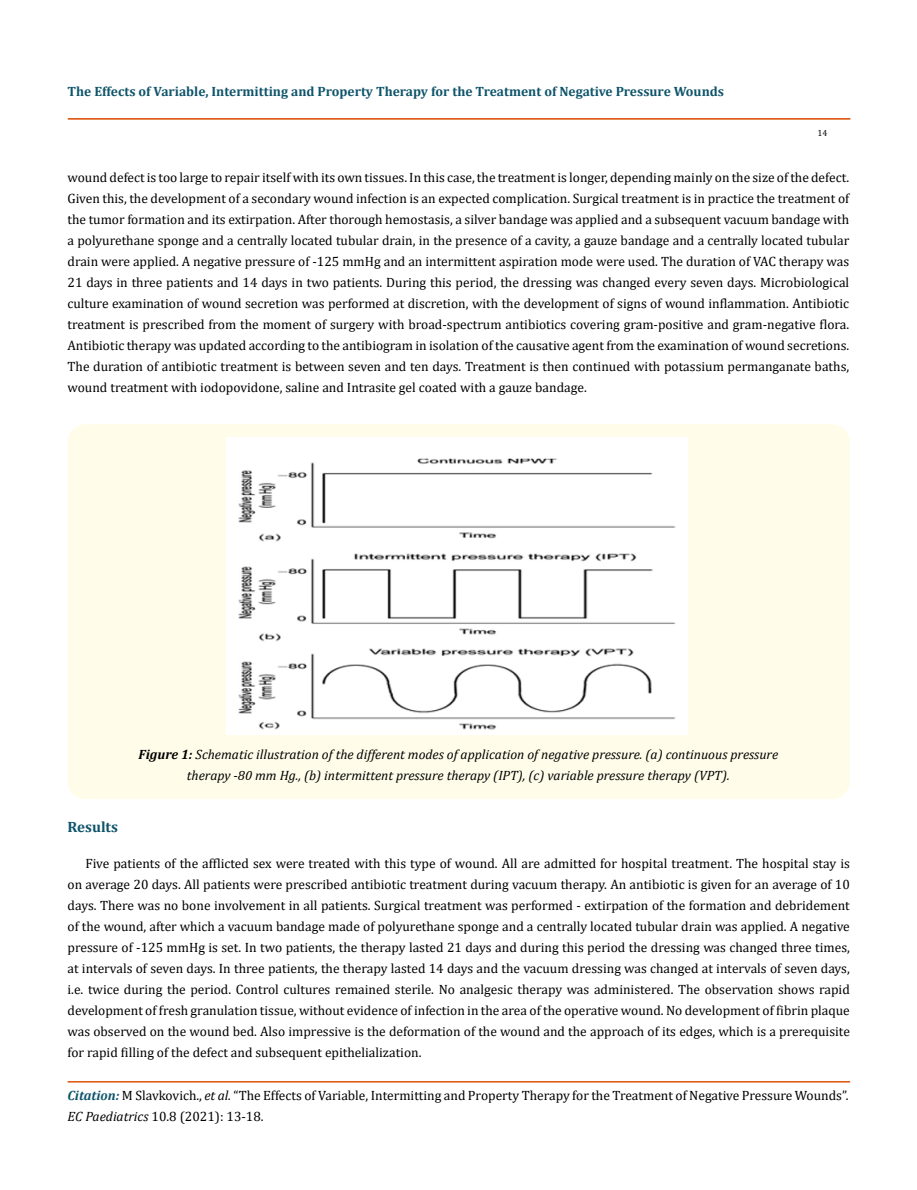
<style>
.page{position:relative;width:917px;height:1190px;background:#fff}
.page>*{position:absolute;margin:0;border:0;box-sizing:border-box;transform-origin:0 0}
.t1{font:700 15px "Cambria";color:#0e546a}
.t2{font:13.5px/21px "Cambria";color:#000;text-align:justify}
.t3{font:italic 13.5px/21px "Cambria";color:#000;text-align:center}
.t4{font:700 13.5px "Cambria";color:#0e546a}
.t5{font:9px "Cambria";color:#000}
.s1{font-weight:700}
.s2{font-weight:700;font-style:italic;color:#0e546a}
.s3{font-style:italic}
</style>
<div class="page">
<hr style="left:68px;top:119px;width:781px;height:1px;background:#e05d1a">
<div style="left:68px;top:118px;width:782px;height:1px;border:1px solid #e05d1a"></div>
<div style="left:68px;top:1081px;width:781px;height:1px;border:1px solid #e05d1a"></div>
<div style="left:68px;top:424px;width:781px;height:375px;background:#fffde9;border-radius:18px"></div>
<img style="left:227px;top:437px;width:460px;height:297px">
<p class="t4" style="left:68px;top:82px;width:658px">The Effects of Variable, Intermitting and Property Therapy for the Treatment of Negative Pressure Wounds</p>
<p class="t5" style="left:817px;top:128px;width:11px">14</p>
<p class="t2" style="left:68px;top:166px;width:783px">wound defect is too large to repair itself with its own tissues. In this case, the treatment is longer, depending mainly on the size of the defect.<br>Given this, the development of a secondary wound infection is an expected complication. Surgical treatment is in practice the treatment of the tumor formation and its extirpation. After thorough hemostasis, a silver bandage was applied and a subsequent vacuum bandage with a polyurethane sponge and a centrally located tubular drain, in the presence of a cavity, a gauze bandage and a centrally located tubular drain were applied. A negative pressure of -125 mmHg and an intermittent aspiration mode were used. The duration of VAC therapy was 21 days in three patients and 14 days in two patients. During this period, the dressing was changed every seven days. Microbiological culture examination of wound secretion was performed at discretion, with the development of signs of wound inflammation. Antibiotic treatment is prescribed from the moment of surgery with broad-spectrum antibiotics covering gram-positive and gram-negative flora.<br>Antibiotic therapy was updated according to the antibiogram in isolation of the causative agent from the examination of wound secretions.<br>The duration of antibiotic treatment is between seven and ten days. Treatment is then continued with potassium permanganate baths, wound treatment with iodopovidone, saline and Intrasite gel coated with a gauze bandage.</p>
<p class="t3" style="left:138px;top:743px;width:641px"><span class="s1">Figure 1:</span> Schematic illustration of the different modes of application of negative pressure. (a) continuous pressure therapy -80 mm Hg., (b) intermittent pressure therapy (IPT), (c) variable pressure therapy (VPT).</p>
<p class="t1" style="left:68px;top:816px;width:52px">Results</p>
<p class="t2" style="left:68px;top:853px;width:783px;text-indent:18px">Five patients of the afflicted sex were treated with this type of wound. All are admitted for hospital treatment. The hospital stay is on average 20 days. All patients were prescribed antibiotic treatment during vacuum therapy. An antibiotic is given for an average of 10 days. There was no bone involvement in all patients. Surgical treatment was performed - extirpation of the formation and debridement of the wound, after which a vacuum bandage made of polyurethane sponge and a centrally located tubular drain was applied. A negative pressure of -125 mmHg is set. In two patients, the therapy lasted 21 days and during this period the dressing was changed three times, at intervals of seven days. In three patients, the therapy lasted 14 days and the vacuum dressing was changed at intervals of seven days, i.e. twice during the period. Control cultures remained sterile. No analgesic therapy was administered. The observation shows rapid development of fresh granulation tissue, without evidence of infection in the area of the operative wound. No development of fibrin plaque was observed on the wound bed. Also impressive is the deformation of the wound and the approach of its edges, which is a prerequisite for rapid filling of the defect and subsequent epithelialization.</p>
<p class="t2" style="left:68px;top:1085px;width:782px"><span class="s2">Citation:</span> M Slavkovich., <span class="s3">et al.</span> “The Effects of Variable, Intermitting and Property Therapy for the Treatment of Negative Pressure Wounds”.<br><span class="s3">EC Paediatrics</span> 10.8 (2021): 13-18.</p>
</div>
